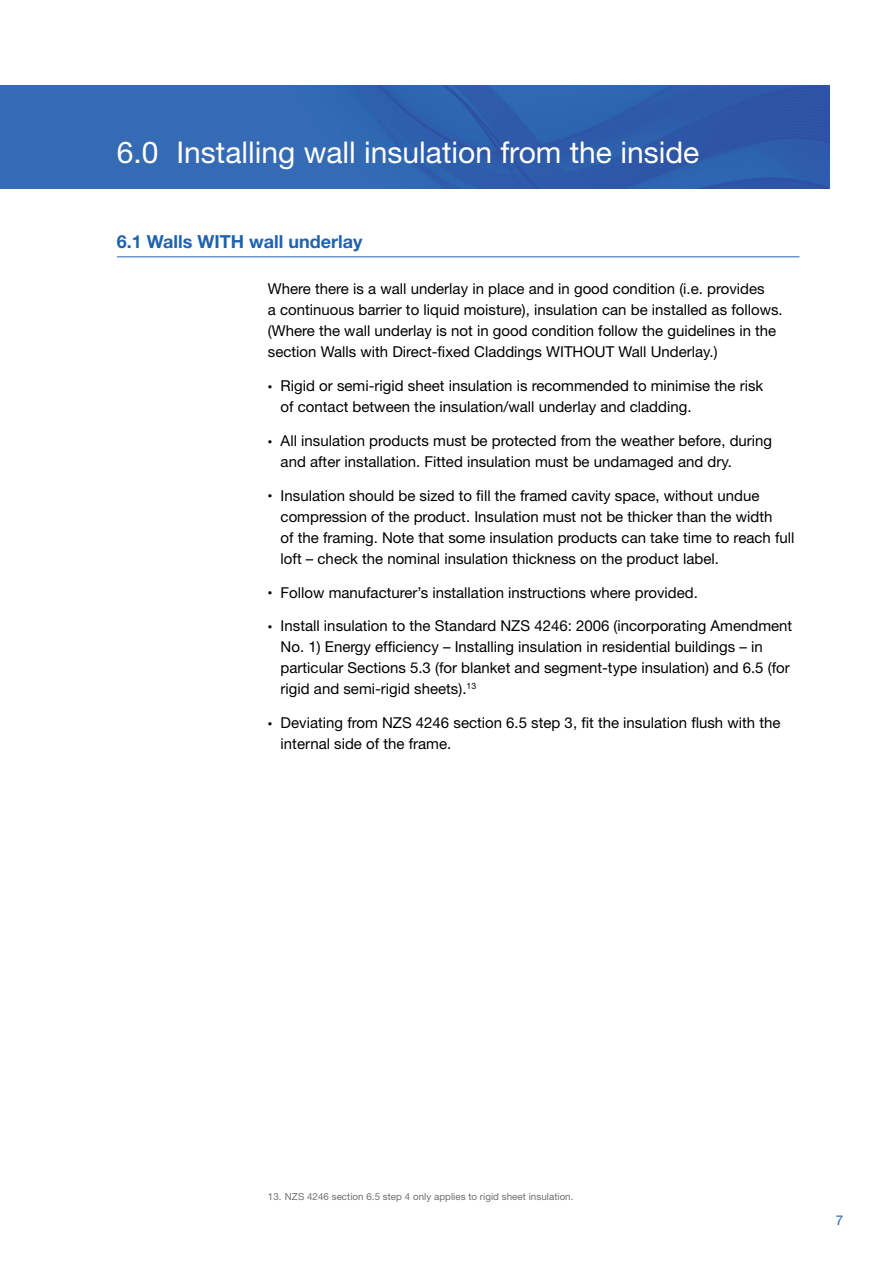
<style>
.page{position:relative;width:893px;height:1263px;background:#fff}
.page>*{position:absolute;margin:0;border:0;box-sizing:border-box;transform-origin:0 0}
.t1{font:30px "Helvetica Neue";color:#fff}
.t2{font:700 18px "Helvetica Neue";color:#2062af}
.t3{font:15px/21px "Helvetica Neue";color:#000}
.t4{font:13.5px "Helvetica Neue";color:#2062af}
.t5{font:9.75px "Helvetica Neue";letter-spacing:.005em;color:#6d6e71}
.s1{font-size:9px}
</style>
<div class="page">
<img style="left:0;top:85px;width:829px;height:104px">
<hr style="left:117px;top:256px;width:682px;height:1px;background:#2062af">
<h1 class="t1" style="left:117px;top:135px;width:584px">6.0 Installing wall insulation from the inside</h1>
<p class="t2" style="left:117px;top:230px;width:247px">6.1 Walls WITH wall underlay</p>
<p class="t3" style="left:268px;top:278px;width:516px">Where there is a wall underlay in place and in good condition (i.e. provides<br>a continuous barrier to liquid moisture), insulation can be installed as follows. (Where the wall underlay is not in good condition follow the guidelines in the section Walls with Direct-fixed Claddings WITHOUT Wall Underlay.)</p>
<p class="t3" style="left:281px;top:375px;width:484px;text-indent:-13px"><span class="s1">•</span> Rigid or semi-rigid sheet insulation is recommended to minimise the risk of contact between the insulation/wall underlay and cladding.</p>
<p class="t3" style="left:281px;top:430px;width:493px;text-indent:-13px"><span class="s1">•</span> All insulation products must be protected from the weather before, during and after installation. Fitted insulation must be undamaged and dry.</p>
<p class="t3" style="left:281px;top:485px;width:515px;text-indent:-13px"><span class="s1">•</span> Insulation should be sized to fill the framed cavity space, without undue compression of the product. Insulation must not be thicker than the width<br>of the framing. Note that some insulation products can take time to reach full loft – check the nominal insulation thickness on the product label.</p>
<p class="t3" style="left:268px;top:581px;width:432px"><span class="s1">•</span> Follow manufacturer’s installation instructions where provided.</p>
<p class="t3" style="left:281px;top:615px;width:513px;text-indent:-13px"><span class="s1">•</span> Install insulation to the Standard NZS 4246: 2006 (incorporating Amendment No. 1) Energy efficiency – Installing insulation in residential buildings – in particular Sections 5.3 (for blanket and segment-type insulation) and 6.5 (for rigid and semi-rigid sheets).<sup>13</sup></p>
<p class="t3" style="left:281px;top:712px;width:501px;text-indent:-13px"><span class="s1">•</span> Deviating from NZS 4246 section 6.5 step 3, fit the insulation flush with the internal side of the frame.</p>
<p class="t5" style="left:268px;top:1191px;width:307px">13. NZS 4246 section 6.5 step 4 only applies to rigid sheet insulation.</p>
<p class="t4" style="left:836px;top:1212px;width:9px">7</p>
</div>
